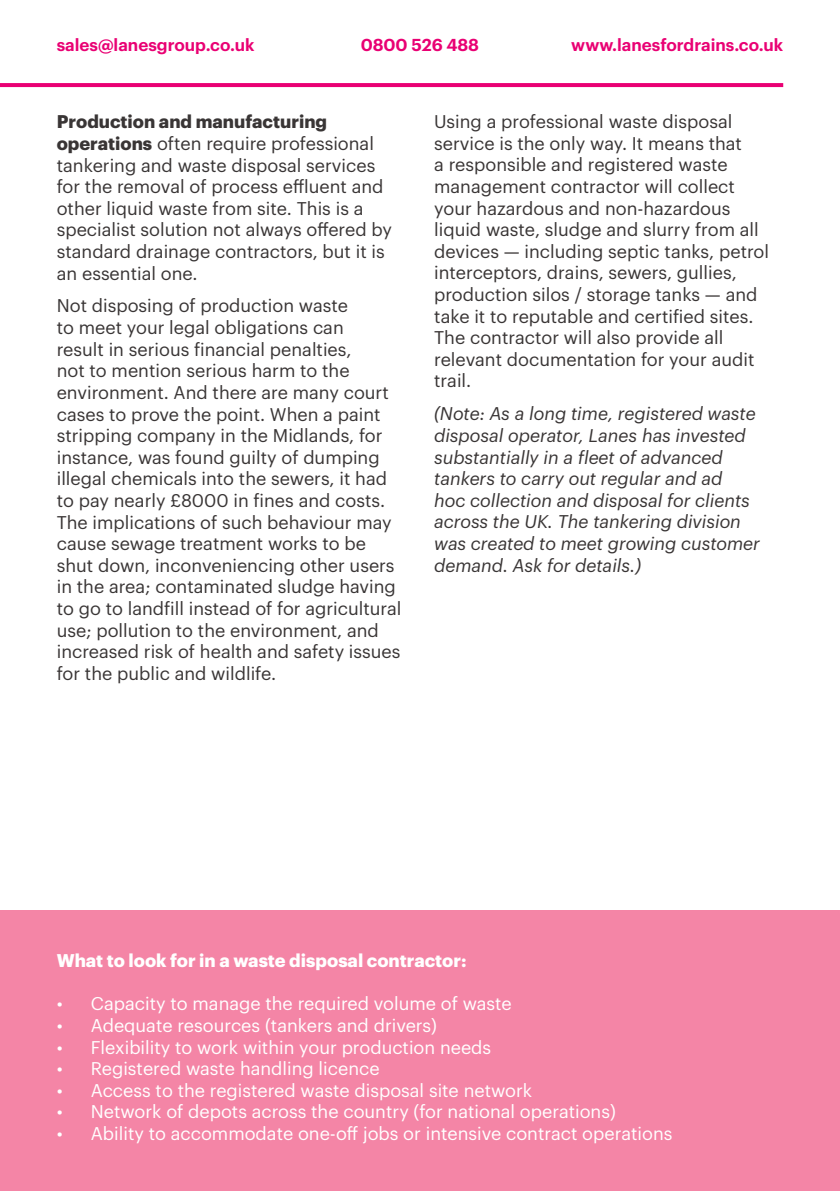
<style>
.page{position:relative;width:840px;height:1191px;background:#fff}
.page>*{position:absolute;margin:0;border:0;box-sizing:border-box;transform-origin:0 0}
.t1{font:18px/21.6px "Graphik";color:#393535}
.t2{font:18px "Graphik";color:#fff}
.t3{font:italic 18px/21.6px "Graphik";color:#393535}
.t4{font:700 18px "Graphik";color:#fff}
.t5{font:600 17px "Graphik";color:#e90073}
.s1{font-weight:700}
</style>
<div class="page">
<svg style="left:0;top:83px;width:782px;height:4px;background:#e90475"></svg>
<div style="left:0;top:910px;width:839px;height:281px;background:#f485a6"></div>
<p class="t5" style="left:57px;top:32px;width:199px">sales@lanesgroup.co.uk</p>
<p class="t5" style="left:571px;top:32px;width:213px">www.lanesfordrains.co.uk</p>
<p class="t5" style="left:360px;top:32px;width:120px">0800 526 488</p>
<p class="t1" style="left:57px;top:109px;width:336px"><span class="s1">Production and manufacturing operations</span> often require professional tankering and waste disposal services for the removal of process effluent and other liquid waste from site. This is a specialist solution not always offered by standard drainage contractors, but it is an essential one.</p>
<p class="t1" style="left:57px;top:294px;width:346px">Not disposing of production waste<br>to meet your legal obligations can<br>result in serious financial penalties,<br>not to mention serious harm to the environment. And there are many court cases to prove the point. When a paint stripping company in the Midlands, for instance, was found guilty of dumping illegal chemicals into the sewers, it had to pay nearly £8000 in fines and costs.<br>The implications of such behaviour may cause sewage treatment works to be shut down, inconveniencing other users in the area; contaminated sludge having to go to landfill instead of for agricultural use; pollution to the environment, and increased risk of health and safety issues for the public and wildlife.</p>
<p class="t1" style="left:434px;top:109px;width:336px">Using a professional waste disposal service is the only way. It means that<br>a responsible and registered waste management contractor will collect your hazardous and non-hazardous liquid waste, sludge and slurry from all devices — including septic tanks, petrol interceptors, drains, sewers, gullies, production silos / storage tanks — and take it to reputable and certified sites.<br>The contractor will also provide all relevant documentation for your audit trail.</p>
<p class="t3" style="left:434px;top:401px;width:327px">(Note: As a long time, registered waste disposal operator, Lanes has invested substantially in a fleet of advanced tankers to carry out regular and ad<br>hoc collection and disposal for clients across the UK. The tankering division was created to meet growing customer demand. Ask for details.)</p>
<p class="t4" style="left:57px;top:946px;width:411px">What to look for in a waste disposal contractor:</p>
<p class="t2" style="left:57px;top:990px;width:456px">• Capacity to manage the required volume of waste</p>
<p class="t2" style="left:57px;top:1011px;width:381px">• Adequate resources (tankers and drivers)</p>
<p class="t2" style="left:57px;top:1033px;width:436px">• Flexibility to work within your production needs</p>
<p class="t2" style="left:57px;top:1055px;width:324px">• Registered waste handling licence</p>
<p class="t2" style="left:57px;top:1076px;width:476px">• Access to the registered waste disposal site network</p>
<p class="t2" style="left:57px;top:1098px;width:560px">• Network of depots across the country (for national operations)</p>
<p class="t2" style="left:57px;top:1119px;width:617px">• Ability to accommodate one-off jobs or intensive contract operations</p>
</div>
